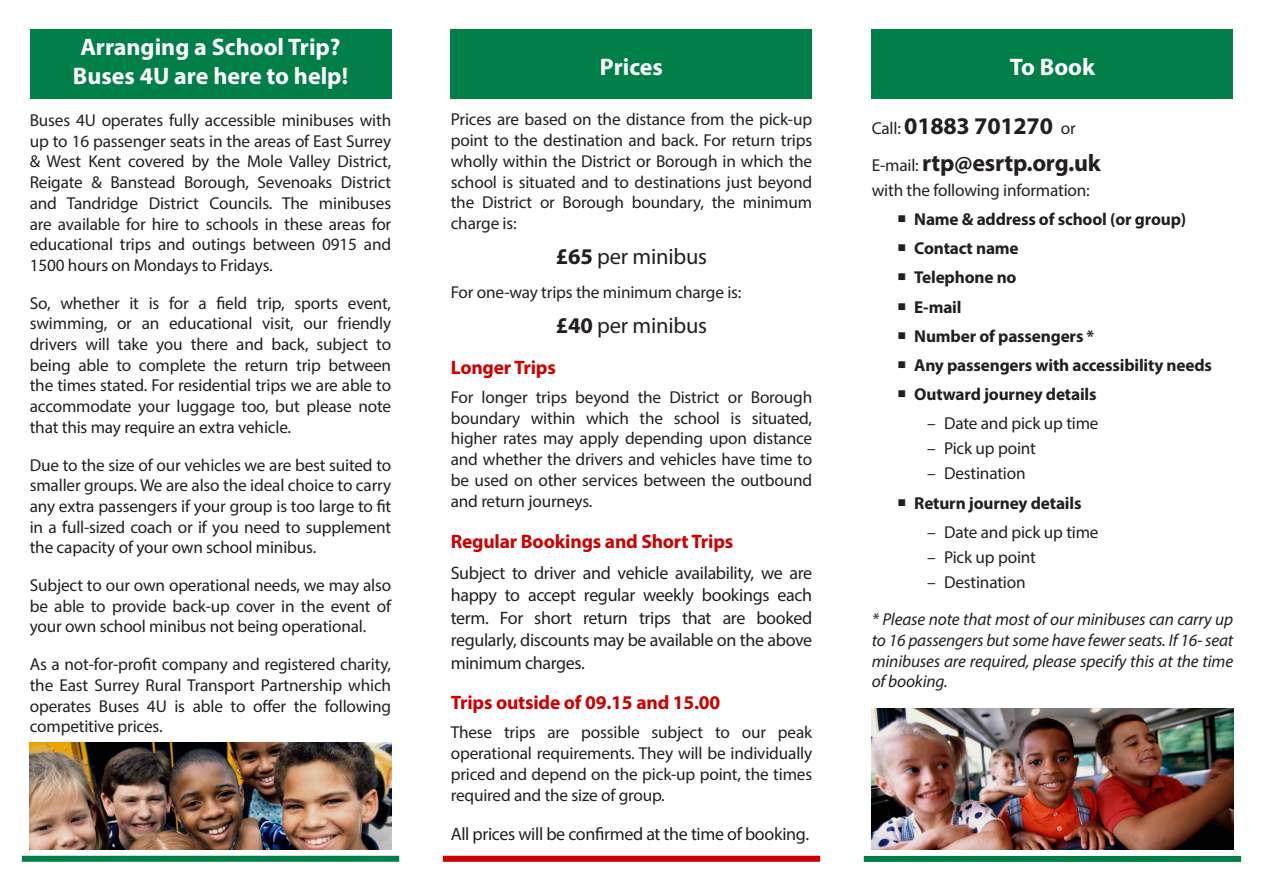
<style>
.page{position:relative;width:1263px;height:893px;background:#fff}
.page>*{position:absolute;margin:0;border:0;box-sizing:border-box;transform-origin:0 0}
.t1{font:700 24px "Myriad Pro";color:#fff}
.t2{font:700 24px "Myriad Pro";letter-spacing:-.01em;color:#231f20}
.t3{font:22.5px "Myriad Pro";letter-spacing:-.01em;color:#231f20}
.t4{font:700 19.5px "Myriad Pro";letter-spacing:-.01em;color:#c00}
.t5{font:18px/22.5px "Myriad Pro";letter-spacing:-.02em;color:#231f20;text-align:justify}
.t6{font:17.25px/20.7px "Myriad Pro";letter-spacing:-.01em;color:#231f20;text-align:justify}
.t7{font:700 17.25px "Myriad Pro";letter-spacing:-.01em;color:#231f20}
.t8{font:italic 17.25px/20.7px "Myriad Pro";letter-spacing:-.01em;color:#231f20;text-align:justify}
.s1{font-weight:700}
.s2{font-weight:400;font-size:17.25px}
</style>
<div class="page">
<img style="left:30px;top:742px;width:361px;height:107px">
<div style="left:30px;top:30px;width:361px;height:69px;background:#008048"></div>
<div style="left:451px;top:30px;width:361px;height:69px;background:#008048"></div>
<div style="left:872px;top:30px;width:361px;height:69px;background:#008048"></div>
<div style="left:22px;top:856px;width:377px;height:6px;background:#008048"></div>
<div style="left:443px;top:856px;width:377px;height:6px;background:#c00"></div>
<div style="left:864px;top:856px;width:377px;height:6px;background:#008048"></div>
<img style="left:872px;top:708px;width:361px;height:141px">
<h1 class="t1" style="left:80px;top:32px;width:262px">Arranging a School Trip?</h1>
<h1 class="t1" style="left:73px;top:60px;width:277px">Buses 4U are here to help!</h1>
<p class="t6" style="left:30px;top:110px;width:363px">Buses 4U operates fully accessible minibuses with up to 16 passenger seats in the areas of East Surrey &amp; West Kent covered by the Mole Valley District, Reigate &amp; Banstead Borough, Sevenoaks District and Tandridge District Councils. The minibuses are available for hire to schools in these areas for educational trips and outings between 0915 and 1500 hours on Mondays to Fridays.</p>
<p class="t6" style="left:30px;top:292px;width:363px">So, whether it is for a field trip, sports event, swimming, or an educational visit, our friendly drivers will take you there and back, subject to being able to complete the return trip between the times stated. For residential trips we are able to accommodate your luggage too, but please note that this may require an extra vehicle.</p>
<p class="t6" style="left:30px;top:454px;width:363px">Due to the size of our vehicles we are best suited to smaller groups. We are also the ideal choice to carry any extra passengers if your group is too large to fit in a full-sized coach or if you need to supplement the capacity of your own school minibus.</p>
<p class="t6" style="left:30px;top:575px;width:363px">Subject to our own operational needs, we may also be able to provide back-up cover in the event of your own school minibus not being operational.</p>
<p class="t6" style="left:30px;top:654px;width:363px">As a not-for-profit company and registered charity, the East Surrey Rural Transport Partnership which operates Buses 4U is able to offer the following competitive prices.</p>
<h1 class="t1" style="left:600px;top:51px;width:65px">Prices</h1>
<p class="t6" style="left:451px;top:109px;width:363px">Prices are based on the distance from the pick-up point to the destination and back. For return trips wholly within the District or Borough in which the school is situated and to destinations just beyond the District or Borough boundary, the minimum charge is:</p>
<p class="t3" style="left:556px;top:243px;width:153px"><span class="s1">£65</span> per minibus</p>
<p class="t6" style="left:451px;top:281px;width:292px">For one-way trips the minimum charge is:</p>
<p class="t3" style="left:556px;top:312px;width:153px"><span class="s1">£40</span> per minibus</p>
<h2 class="t4" style="left:451px;top:354px;width:107px">Longer Trips</h2>
<p class="t6" style="left:451px;top:386px;width:363px">For longer trips beyond the District or Borough boundary within which the school is situated, higher rates may apply depending upon distance and whether the drivers and vehicles have time to be used on other services between the outbound and return journeys.</p>
<h2 class="t4" style="left:451px;top:528px;width:284px">Regular Bookings and Short Trips</h2>
<p class="t5" style="left:451px;top:561px;width:363px">Subject to driver and vehicle availability, we are happy to accept regular weekly bookings each term. For short return trips that are booked regularly, discounts may be available on the above minimum charges.</p>
<h2 class="t4" style="left:451px;top:690px;width:271px">Trips outside of 09.15 and 15.00</h2>
<p class="t6" style="left:451px;top:722px;width:363px">These trips are possible subject to our peak operational requirements. They will be individually priced and depend on the pick-up point, the times required and the size of group.</p>
<p class="t5" style="left:451px;top:822px;width:360px">All prices will be confirmed at the time of booking.</p>
<h1 class="t1" style="left:1010px;top:51px;width:87px">To Book</h1>
<p class="t2" style="left:872px;top:110px;width:206px"><span class="s2">Call:</span> 01883 701270 <span class="s2">or</span></p>
<p class="t2" style="left:872px;top:147px;width:231px"><span class="s2">E-mail:</span> rtp@esrtp.org.uk</p>
<p class="t6" style="left:872px;top:179px;width:220px">with the following information:</p>
<p class="t7" style="left:914px;top:208px;width:273px">Name &amp; address of school (or group)</p>
<p class="t7" style="left:914px;top:237px;width:106px">Contact name</p>
<p class="t7" style="left:914px;top:266px;width:104px">Telephone no</p>
<p class="t7" style="left:914px;top:295px;width:49px">E-mail</p>
<p class="t7" style="left:914px;top:325px;width:182px">Number of passengers *</p>
<p class="t7" style="left:914px;top:354px;width:299px">Any passengers with accessibility needs</p>
<p class="t7" style="left:914px;top:383px;width:184px">Outward journey details</p>
<p class="t6" style="left:927px;top:413px;width:173px">– Date and pick up time</p>
<p class="t6" style="left:927px;top:438px;width:110px">– Pick up point</p>
<p class="t6" style="left:927px;top:463px;width:100px">– Destination</p>
<p class="t7" style="left:914px;top:491px;width:169px">Return journey details</p>
<p class="t6" style="left:927px;top:521px;width:173px">– Date and pick up time</p>
<p class="t6" style="left:927px;top:546px;width:110px">– Pick up point</p>
<p class="t6" style="left:927px;top:571px;width:100px">– Destination</p>
<p class="t8" style="left:872px;top:609px;width:363px">* Please note that most of our minibuses can carry up to 16 passengers but some have fewer seats. If 16- seat minibuses are required, please specify this at the time of booking.</p>
</div>
